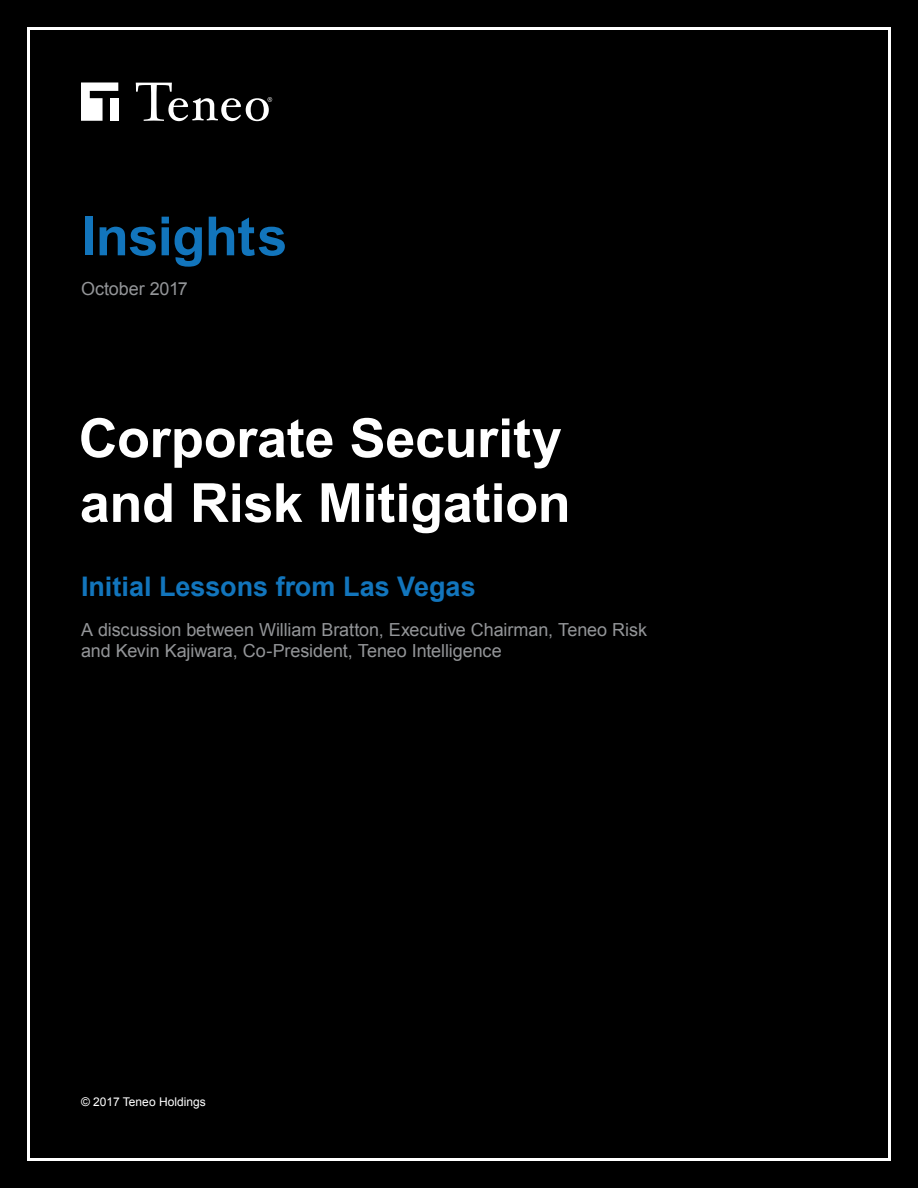
<style>
.page{position:relative;width:918px;height:1188px;background:#000}
.page>*{position:absolute;margin:0;border:0;box-sizing:border-box;transform-origin:0 0}
.t1{font:700 54px/64.8px "Arial";letter-spacing:-.005em;color:#fff}
.t2{font:700 54px "Arial";letter-spacing:-.005em;color:#1275bc}
.t3{font:700 27px "Arial";color:#1275bc}
.t4{font:18px/21.6px "Arial";letter-spacing:-.005em;color:#939598}
.t5{font:12px "Arial";color:#fff}
</style>
<div class="page">
<svg style="left:81px;top:82px;width:37px;height:39px"></svg>
<svg style="left:136px;top:83px;width:136px;height:38px"></svg>
<p class="t2" style="left:81px;top:201px;width:208px">Insights</p>
<p class="t4" style="left:81px;top:278px;width:108px">October 2017</p>
<p class="t1" style="left:79px;top:408px;width:493px">Corporate Security and Risk Mitigation</p>
<p class="t3" style="left:81px;top:568px;width:396px">Initial Lessons from Las Vegas</p>
<p class="t4" style="left:81px;top:619px;width:568px">A discussion between William Bratton, Executive Chairman, Teneo Risk and Kevin Kajiwara, Co-President, Teneo Intelligence</p>
<p class="t5" style="left:81px;top:1093px;width:126px">© 2017 Teneo Holdings</p>
</div>
